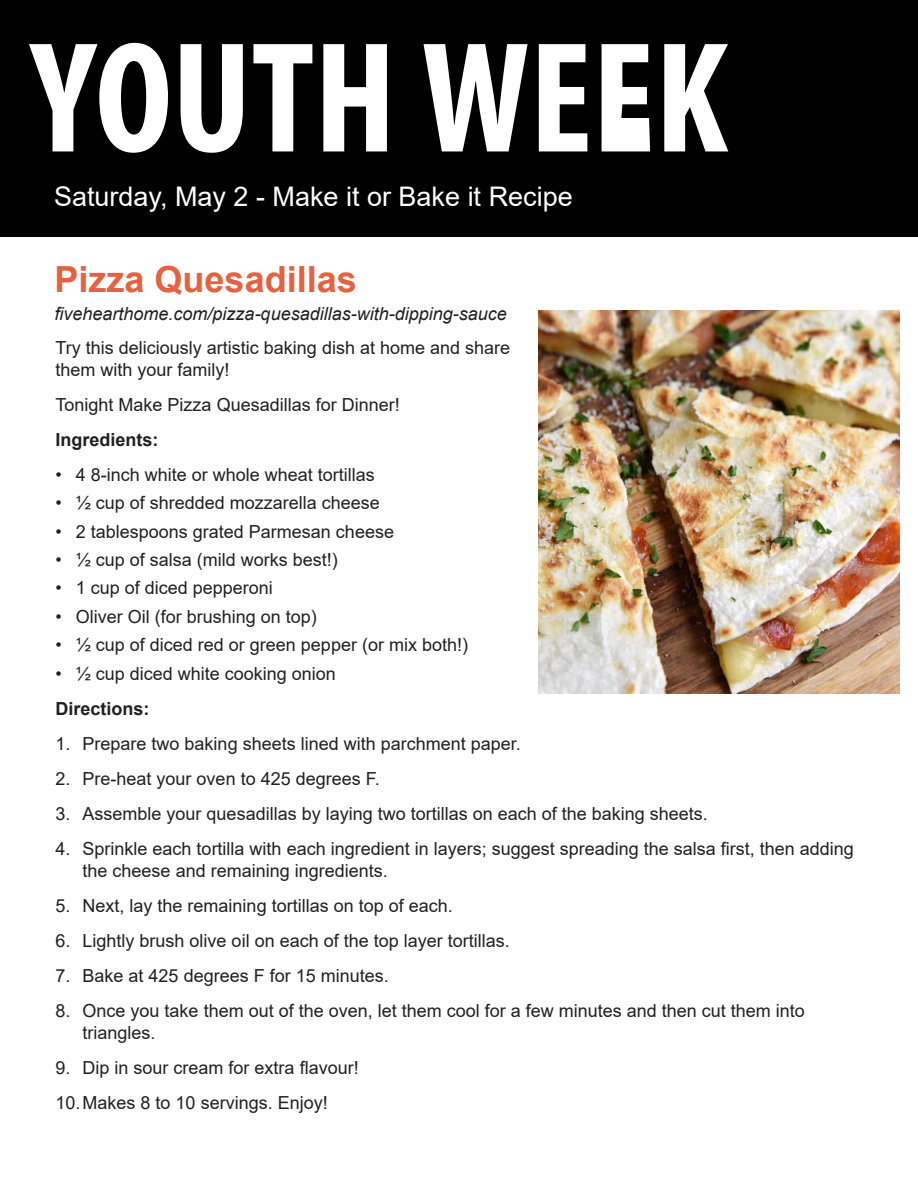
<style>
.page{position:relative;width:918px;height:1188px;background:#fff}
.page>*{position:absolute;margin:0;border:0;box-sizing:border-box;transform-origin:0 0}
.t1{font:700 36px "Arial";color:#e6613f}
.t2{font:27px "Arial";color:#fff}
.t3{font:18px/21.6px "Arial";color:#231f20}
.t4{font:italic 18px "Arial";color:#231f20}
.t5{font:700 18px "Arial";color:#231f20}
</style>
<div class="page">
<div style="left:0;top:0;width:918px;height:236px;background:#000"></div>
<svg style="left:29px;top:43px;width:139px;height:110px"></svg>
<svg style="left:181px;top:44px;width:62px;height:109px"></svg>
<svg style="left:253px;top:44px;width:59px;height:107px"></svg>
<svg style="left:323px;top:44px;width:64px;height:107px"></svg>
<svg style="left:424px;top:44px;width:104px;height:107px"></svg>
<svg style="left:539px;top:44px;width:48px;height:107px"></svg>
<svg style="left:602px;top:44px;width:48px;height:107px"></svg>
<svg style="left:664px;top:44px;width:64px;height:107px"></svg>
<img style="left:539px;top:310px;width:361px;height:383px">
<p class="t2" style="left:54px;top:178px;width:520px">Saturday, May 2 - Make it or Bake it Recipe</p>
<p class="t1" style="left:55px;top:254px;width:304px">Pizza Quesadillas</p>
<p class="t4" style="left:55px;top:302px;width:454px">fivehearthome.com/pizza-quesadillas-with-dipping-sauce</p>
<p class="t3" style="left:56px;top:337px;width:456px">Try this deliciously artistic baking dish at home and share them with your family!</p>
<p class="t3" style="left:56px;top:394px;width:346px">Tonight Make Pizza Quesadillas for Dinner!</p>
<p class="t5" style="left:56px;top:427px;width:105px">Ingredients:</p>
<p class="t3" style="left:56px;top:464px;width:321px">• 4 8-inch white or whole wheat tortillas</p>
<p class="t3" style="left:56px;top:492px;width:326px">• ½ cup of shredded mozzarella cheese</p>
<p class="t3" style="left:56px;top:521px;width:340px">• 2 tablespoons grated Parmesan cheese</p>
<p class="t3" style="left:56px;top:549px;width:284px">• ½ cup of salsa (mild works best!)</p>
<p class="t3" style="left:56px;top:577px;width:219px">• 1 cup of diced pepperoni</p>
<p class="t3" style="left:56px;top:606px;width:263px">• Oliver Oil (for brushing on top)</p>
<p class="t3" style="left:56px;top:634px;width:414px">• ½ cup of diced red or green pepper (or mix both!)</p>
<p class="t3" style="left:56px;top:662px;width:282px">• ½ cup diced white cooking onion</p>
<p class="t5" style="left:56px;top:696px;width:96px">Directions:</p>
<p class="t3" style="left:56px;top:732px;width:467px">1. Prepare two baking sheets lined with parchment paper.</p>
<p class="t3" style="left:56px;top:768px;width:326px">2. Pre-heat your oven to 425 degrees F.</p>
<p class="t3" style="left:56px;top:803px;width:654px">3. Assemble your quesadillas by laying two tortillas on each of the baking sheets.</p>
<p class="t3" style="left:83px;top:838px;width:773px;text-indent:-27px">4. Sprinkle each tortilla with each ingredient in layers; suggest spreading the salsa first, then adding the cheese and remaining ingredients.</p>
<p class="t3" style="left:56px;top:894px;width:399px">5. Next, lay the remaining tortillas on top of each.</p>
<p class="t3" style="left:56px;top:930px;width:456px">6. Lightly brush olive oil on each of the top layer tortillas.</p>
<p class="t3" style="left:56px;top:965px;width:335px">7. Bake at 425 degrees F for 15 minutes.</p>
<p class="t3" style="left:83px;top:1000px;width:724px;text-indent:-27px">8. Once you take them out of the oven, let them cool for a few minutes and then cut them into triangles.</p>
<p class="t3" style="left:56px;top:1056px;width:305px">9. Dip in sour cream for extra flavour!</p>
<p class="t3" style="left:56px;top:1092px;width:274px">10.Makes 8 to 10 servings. Enjoy!</p>
</div>
